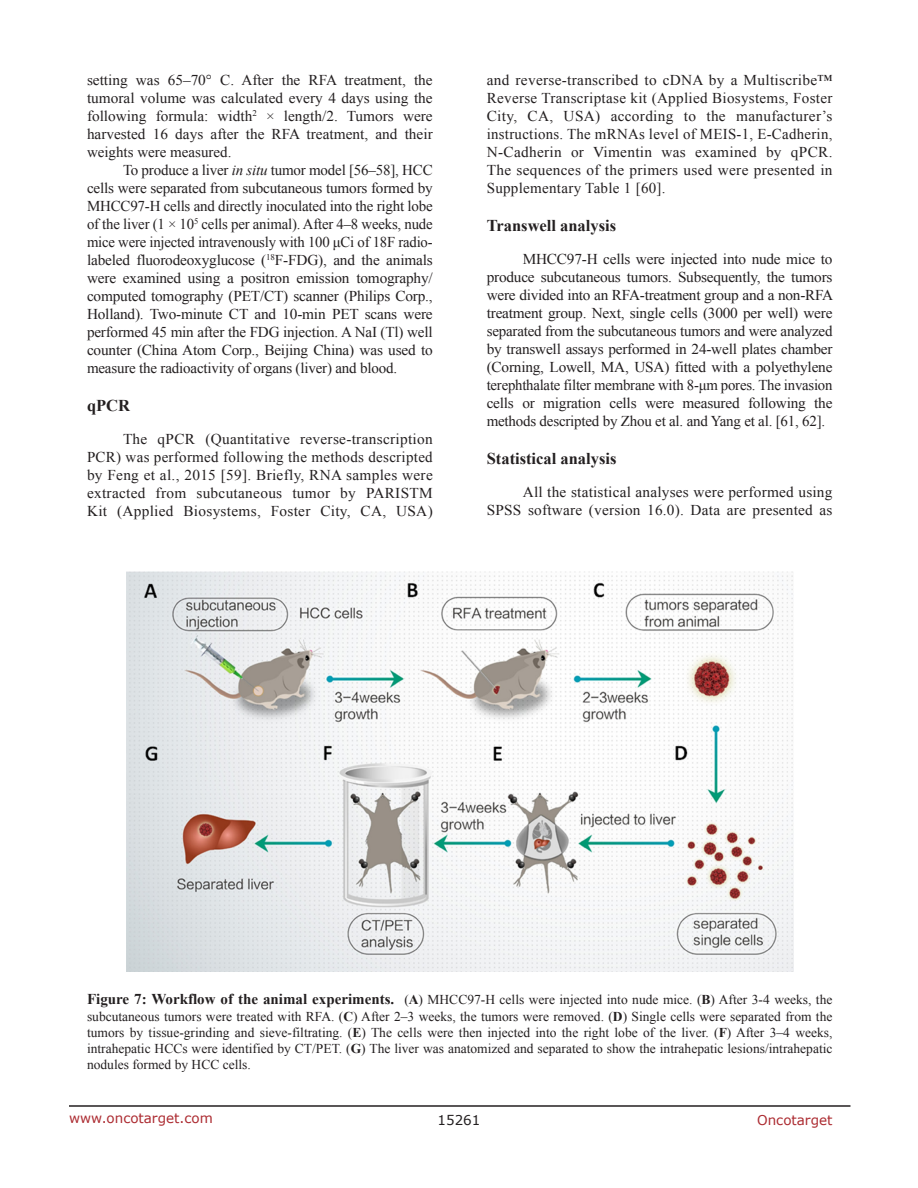
<style>
.page{position:relative;width:918px;height:1188px;background:#fff}
.page>*{position:absolute;margin:0;border:0;box-sizing:border-box;transform-origin:0 0}
.SubHeading_middle{font:700 16.5px "Times New Roman";color:#231f20}
.BodyText{font:15px/18px "Times New Roman";letter-spacing:.015em;color:#231f20;text-align:justify}
.FigureText{font:13.5px/16.2px "Times New Roman";color:#231f20;text-align:justify}
.t1{font:13.5px "Verdana";color:#ac2b31}
.t2{font:13.5px "Verdana";color:#231f20}
.s1{font-style:italic}
.s2{font-weight:700;font-size:15px}
.s3{font-weight:700}
</style>
<div class="page">
<hr style="left:69px;top:1105px;width:781px;height:2px;background:#231f20">
<img style="left:126px;top:572px;width:667px;height:400px">
<p class="BodyText" style="left:87px;top:71px;width:347px">setting was 65–70° C. After the RFA treatment, the tumoral volume was calculated every 4 days using the following formula: width<sup>2</sup> × length/2. Tumors were harvested 16 days after the RFA treatment, and their weights were measured.</p>
<p class="BodyText" style="left:87px;top:161px;width:347px;text-indent:36px">To produce a liver <span class="s1">in situ</span> tumor model [56–58], HCC cells were separated from subcutaneous tumors formed by MHCC97-H cells and directly inoculated into the right lobe of the liver (1 × 10<sup>5</sup> cells per animal). After 4–8 weeks, nude mice were injected intravenously with 100 μCi of 18F radio&shy;labeled fluorodeoxyglucose (<sup>18</sup>F-FDG), and the animals were examined using a positron emission tomography/ computed tomography (PET/CT) scanner (Philips Corp., Holland). Two-minute CT and 10-min PET scans were performed 45 min after the FDG injection. A NaI (Tl) well counter (China Atom Corp., Beijing China) was used to measure the radioactivity of organs (liver) and blood.</p>
<p class="SubHeading_middle" style="left:87px;top:394px;width:45px">qPCR</p>
<p class="BodyText" style="left:87px;top:430px;width:347px;text-indent:36px">The qPCR (Quantitative reverse-transcription PCR) was performed following the methods descripted by Feng et al., 2015 [59]. Briefly, RNA samples were extracted from subcutaneous tumor by PARISTM Kit (Applied Biosystems, Foster City, CA, USA)</p>
<p class="BodyText" style="left:487px;top:71px;width:347px">and reverse-transcribed to cDNA by a Multiscribe™ Reverse Transcriptase kit (Applied Biosystems, Foster City, CA, USA) according to the manufacturer’s instructions. The mRNAs level of MEIS-1, E-Cadherin, N-Cadherin or Vimentin was examined by qPCR.<br>The sequences of the primers used were presented in Supplementary Table 1 [60].</p>
<p class="SubHeading_middle" style="left:487px;top:214px;width:131px">Transwell analysis</p>
<p class="BodyText" style="left:487px;top:250px;width:348px;text-indent:36px">MHCC97-H cells were injected into nude mice to produce subcutaneous tumors. Subsequently, the tumors were divided into an RFA-treatment group and a non-RFA treatment group. Next, single cells (3000 per well) were separated from the subcutaneous tumors and were analyzed by transwell assays performed in 24-well plates chamber (Corning, Lowell, MA, USA) fitted with a polyethylene terephthalate filter membrane with 8-μm pores. The invasion cells or migration cells were measured following the methods descripted by Zhou et al. and Yang et al. [61, 62].</p>
<p class="SubHeading_middle" style="left:487px;top:447px;width:131px">Statistical analysis</p>
<p class="BodyText" style="left:487px;top:483px;width:347px;text-align:right">All the statistical analyses were performed using<br>SPSS software (version 16.0). Data are presented as</p>
<p class="FigureText" style="left:87px;top:992px;width:747px"><span class="s2">Figure 7: Workflow of the animal experiments.</span> (<span class="s3">A</span>) MHCC97-H cells were injected into nude mice. (<span class="s3">B</span>) After 3-4 weeks, the subcutaneous tumors were treated with RFA. (<span class="s3">C</span>) After 2–3 weeks, the tumors were removed. (<span class="s3">D</span>) Single cells were separated from the tumors by tissue-grinding and sieve-filtrating. (<span class="s3">E</span>) The cells were then injected into the right lobe of the liver. (<span class="s3">F</span>) After 3–4 weeks, intrahepatic HCCs were identified by CT/PET. (<span class="s3">G</span>) The liver was anatomized and separated to show the intrahepatic lesions/intrahepatic nodules formed by HCC cells.</p>
<p class="t1" style="left:69px;top:1109px;width:145px">www.oncotarget.com</p>
<p class="t2" style="left:438px;top:1111px;width:44px">15261</p>
<p class="t1" style="left:757px;top:1111px;width:77px">Oncotarget</p>
</div>
